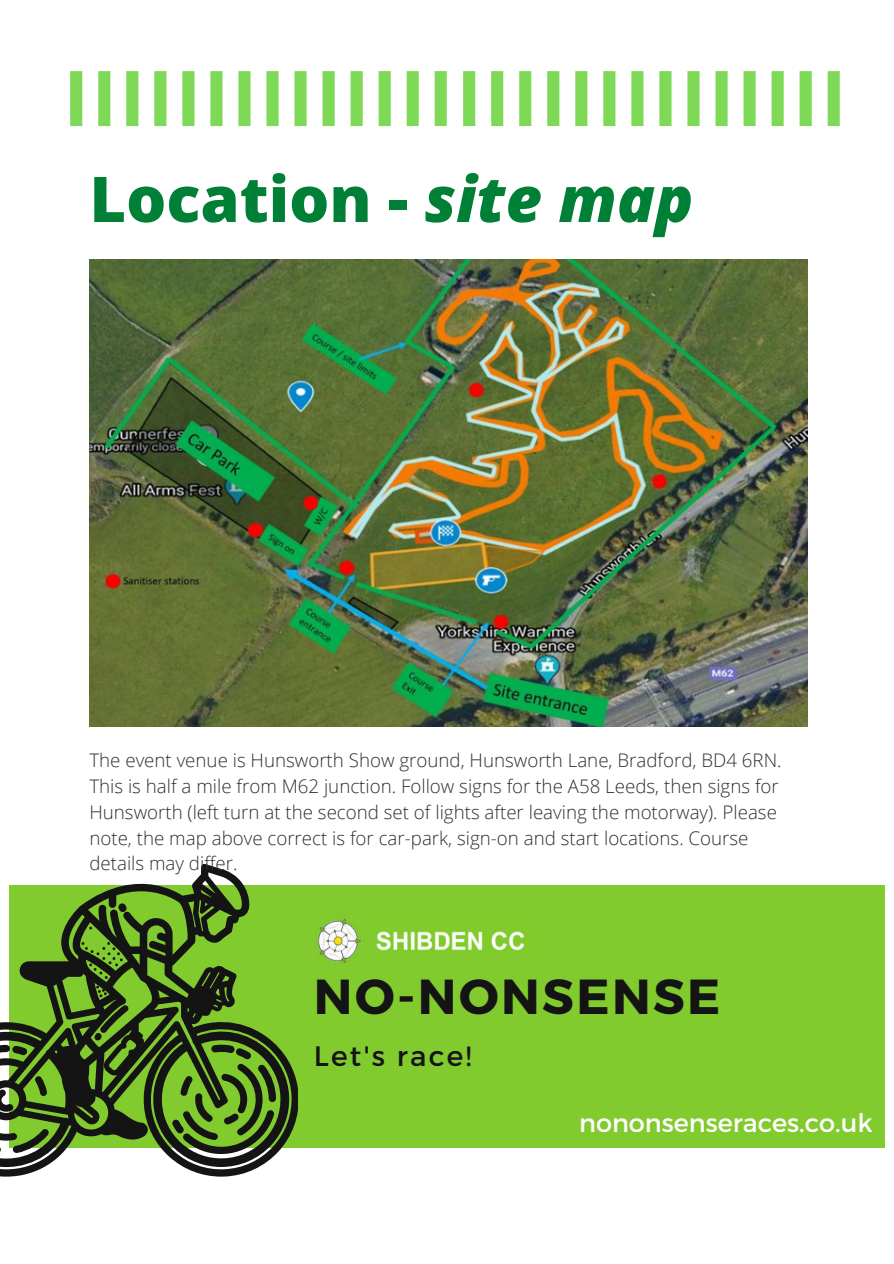
<style>
.page{position:relative;width:894px;height:1264px;background:#fff}
.page>*{position:absolute;margin:0;border:0;box-sizing:border-box;transform-origin:0 0}
.t1{font:800 63px "Open Sans";color:#008037}
.t2{font:700 49.2px "Montserrat";letter-spacing:.05em;color:#141414}
.t3{font:28.05px "Montserrat";letter-spacing:.08em;color:#141414}
.t4{font:25.5px "Montserrat";color:#fff}
.t5{font:300 18.75px/26px "Open Sans";color:#2f2f2d}
.s1{font-style:italic}
</style>
<div class="page">
<div style="left:10px;top:884px;width:875px;height:263px;background:#82cb2f"></div>
<svg style="left:0;top:863px;width:297px;height:313px"></svg>
<svg style="left:0;top:1044px;width:49px;height:109px"></svg>
<svg style="left:96px;top:985px;width:11px;height:12px"></svg>
<svg style="left:82px;top:942px;width:41px;height:36px"></svg>
<svg style="left:70px;top:71px;width:376px;height:55px"></svg>
<svg style="left:463px;top:71px;width:376px;height:55px"></svg>
<img style="left:317px;top:918px;width:208px;height:46px">
<img style="left:89px;top:260px;width:718px;height:466px">
<p class="t1" style="left:89px;top:155px;width:605px">Location - <span class="s1">site map</span></p>
<p class="t5" style="left:89px;top:746px;width:693px">The event venue is Hunsworth Show ground, Hunsworth Lane, Bradford, BD4 6RN.<br>This is half a mile from M62 junction. Follow signs for the A58 Leeds, then signs for Hunsworth (left turn at the second set of lights after leaving the motorway). Please note, the map above correct is for car-park, sign-on and start locations. Course details may differ.</p>
<p class="t2" style="left:314px;top:964px;width:408px">NO-NONSENSE</p>
<p class="t3" style="left:314px;top:1037px;width:159px">Let's race!</p>
<p class="t4" style="left:579px;top:1106px;width:295px">nononsenseraces.co.uk</p>
</div>
